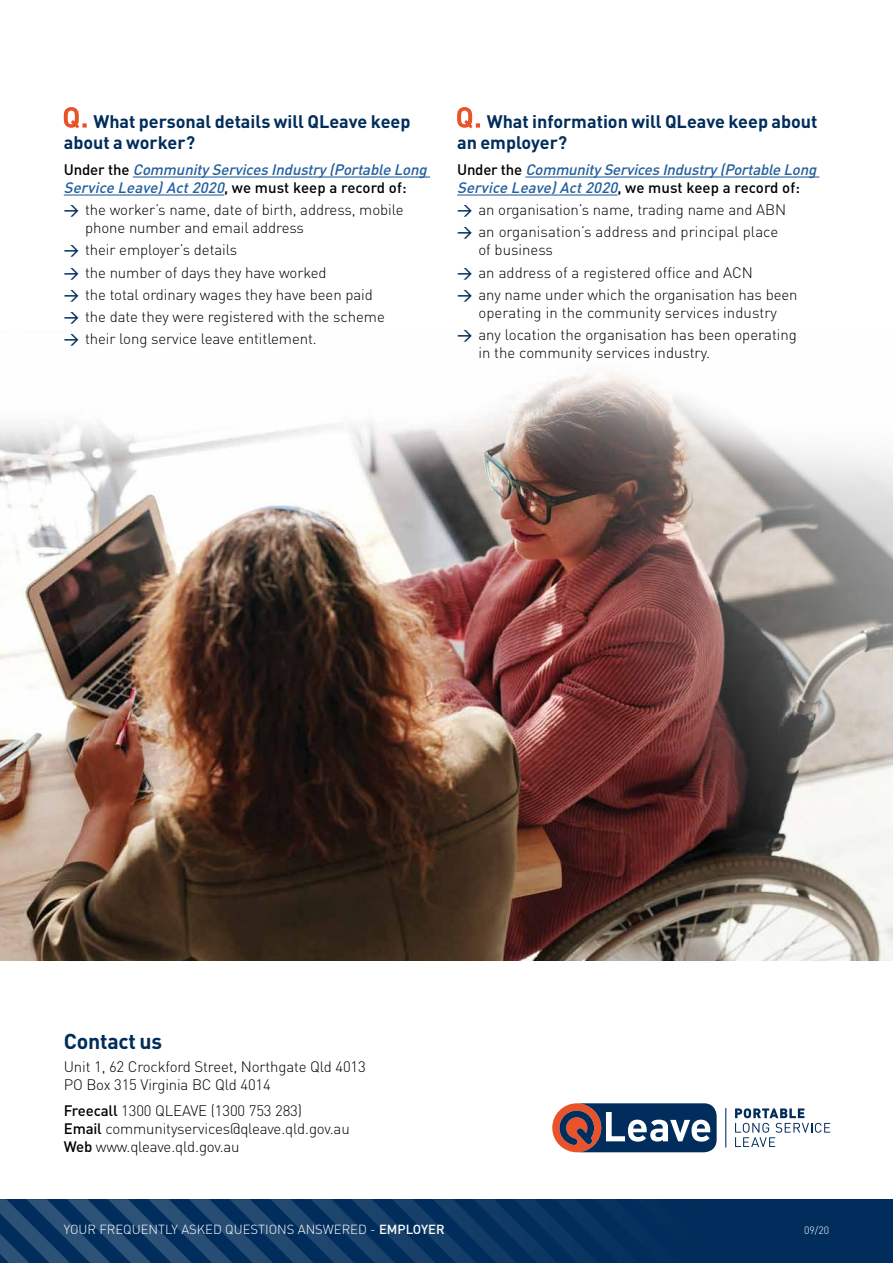
<style>
.page{position:relative;width:893px;height:1263px;background:#fff}
.page>*{position:absolute;margin:0;border:0;box-sizing:border-box;transform-origin:0 0}
.t1{font:700 21.3px "DIN";letter-spacing:-.01em;color:#002d5b}
.t2{font:700 18px/21.6px "DIN";color:#002d5b}
.t3{font:300 15px/22.2px "DIN";letter-spacing:-.005em;color:#000}
.t4{font:italic 500 15px/18px "DIN";color:#215e9e}
.t5{font:300 13.05px "DIN";color:#fff}
.t6{font:300 10.5px "DIN";color:#fff}
.s1{font-style:normal;color:#000}
.s2{font-weight:500;color:#002d5b}
.s3{font-weight:500}
</style>
<div class="page">
<img style="left:0;top:369px;width:893px;height:591px">
<div style="left:0;top:1199px;width:893px;height:64px;background:#002d5b"></div>
<svg style="left:735px;top:1108px;width:95px;height:39px"></svg>
<hr style="left:725px;top:1108px;width:1px;height:40px;background:#002d5b">
<svg style="left:552px;top:1103px;width:165px;height:49px"></svg>
<hr style="left:133px;top:176px;width:297px;height:2px;background:#215e9e">
<hr style="left:64px;top:194px;width:160px;height:2px;background:#215e9e">
<svg style="left:64px;top:107px;width:23px;height:21px"></svg>
<hr style="left:525px;top:176px;width:294px;height:2px;background:#215e9e">
<hr style="left:457px;top:194px;width:160px;height:2px;background:#215e9e">
<svg style="left:457px;top:107px;width:23px;height:21px"></svg>
<svg style="left:0;top:1199px;width:572px;height:64px"></svg>
<p class="t2" style="left:64px;top:110px;width:348px;text-indent:30px">What personal details will QLeave keep about a worker?</p>
<p class="t4" style="left:64px;top:160px;width:368px"><span class="s1">U n d e r t h e</span> CommunityServicesIndustry(Portable Long<br>Service Leave)Act2020<span class="s1">, w e m u s t k e e p a r e c o r d o f :</span></p>
<p class="t3" style="left:85px;top:201px;width:320px;line-height:18px;text-indent:-21px"><span class="s2">&gt;</span> the worker’s name, date of birth, address, mobile phone number and email address</p>
<p class="t3" style="left:64px;top:239px;width:323px"><span class="s2">&gt;</span> their employer’s details<br><span class="s2">&gt;</span> the number of days they have worked<br><span class="s2">&gt;</span> the total ordinary wages they have been paid <span class="s2">&gt;</span> the date they were registered with the scheme <span class="s2">&gt;</span> their long service leave entitlement.</p>
<p class="t2" style="left:457px;top:110px;width:362px;text-indent:30px">What information will QLeave keep about an employer?</p>
<p class="t4" style="left:457px;top:160px;width:364px"><span class="s1">U n d e r t h e</span> CommunityServicesIndustry(Portable Long<br>Service Leave)Act2020<span class="s1">, w e m u s t k e e p a r e c o r d o f :</span></p>
<p class="t3" style="left:457px;top:199px;width:331px"><span class="s2">&gt;</span> an organisation’s name, trading name and ABN <span class="s2">&gt;</span> an organisation’s address and principal place</p>
<p class="t3" style="left:457px;top:239px;width:342px;text-indent:21px">of business<br><span class="s2">&gt;</span> an address of a registered office and ACN<br><span class="s2">&gt;</span> any name under which the organisation has been</p>
<p class="t3" style="left:457px;top:301px;width:341px;text-align:center">operating in the community services industry<br><span class="s2">&gt;</span> any location the organisation has been operating</p>
<p class="t3" style="left:478px;top:342px;width:233px">in the community services industry.</p>
<h1 class="t1" style="left:64px;top:1027px;width:100px">Contact us</h1>
<p class="t3" style="left:64px;top:1057px;width:304px;line-height:18px">Unit 1, 62 Crockford Street, Northgate Qld 4013<br>PO Box 315 Virginia BC Qld 4014</p>
<p class="t3" style="left:64px;top:1102px;width:287px;line-height:18px"><span class="s3">Freecall</span> 1300 QLEAVE (1300 753 283)<br><span class="s3">Email</span> communityservices@qleave.qld.gov.au<br><span class="s3">Web</span> www.qleave.qld.gov.au</p>
<p class="t5" style="left:64px;top:1221px;width:382px">YOUR FREQUENTLY ASKED QUESTIONS ANSWERED - <span class="s3">EMPLOYER</span></p>
<p class="t6" style="left:804px;top:1224px;width:27px">09/20</p>
</div>
